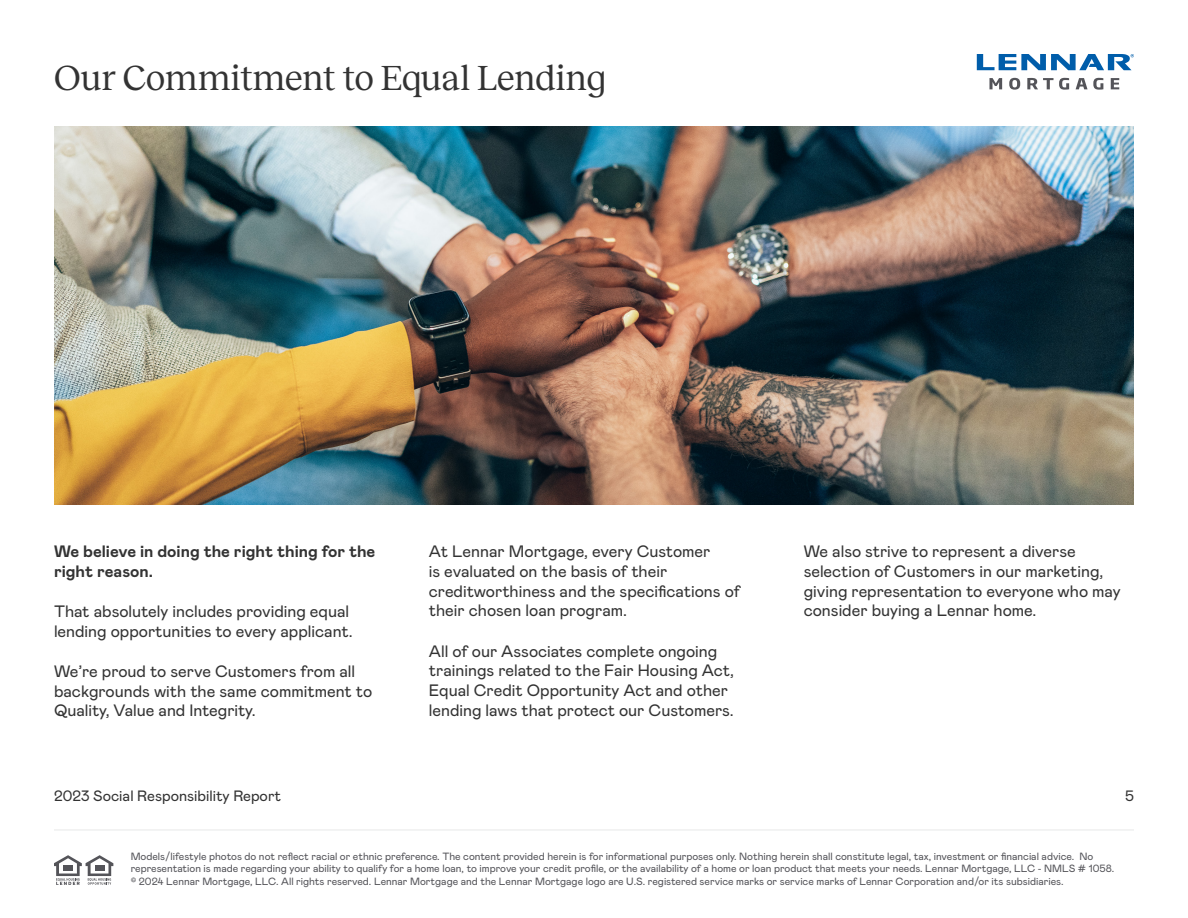
<style>
.page{position:relative;width:1188px;height:918px;background:#fff}
.page>*{position:absolute;margin:0;border:0;box-sizing:border-box;transform-origin:0 0}
.t1{font:36px "Reckless";color:#333}
.t2{font:16.5px/19.8px "Mabry Pro";color:#333}
.t3{font:700 16.5px/19.8px "Mabry Pro";color:#333}
.t4{font:15px "Mabry Pro";color:#333}
.t5{font:10.5px/12.6px "Mabry Pro";color:#545459}
</style>
<div class="page">
<hr style="left:54px;top:829px;width:1080px;height:2px;background:#eff0f0">
<svg style="left:977px;top:54px;width:157px;height:16px"></svg>
<svg style="left:989px;top:78px;width:13px;height:11px"></svg>
<svg style="left:1009px;top:78px;width:11px;height:12px"></svg>
<svg style="left:1027px;top:78px;width:42px;height:12px"></svg>
<svg style="left:1076px;top:78px;width:27px;height:12px"></svg>
<svg style="left:1111px;top:78px;width:8px;height:11px"></svg>
<svg style="left:54px;top:855px;width:59px;height:30px"></svg>
<img style="left:54px;top:127px;width:1080px;height:377px">
<h1 class="t1" style="left:54px;top:51px;width:554px">Our Commitment to Equal Lending</h1>
<p class="t3" style="left:54px;top:541px;width:323px">We believe in doing the right thing for the right reason.</p>
<p class="t2" style="left:54px;top:600px;width:300px">That absolutely includes providing equal lending opportunities to every applicant.</p>
<p class="t2" style="left:54px;top:660px;width:320px">We’re proud to serve Customers from all backgrounds with the same commitment to<br>Quality, Value and Integrity.</p>
<p class="t2" style="left:429px;top:541px;width:313px">At Lennar Mortgage, every Customer<br>is evaluated on the basis of their creditworthiness and the specifications of their chosen loan program.</p>
<p class="t2" style="left:429px;top:640px;width:307px">All of our Associates complete ongoing trainings related to the Fair Housing Act, Equal Credit Opportunity Act and other lending laws that protect our Customers.</p>
<p class="t2" style="left:804px;top:541px;width:319px">We also strive to represent a diverse selection of Customers in our marketing, giving representation to everyone who may consider buying a Lennar home.</p>
<p class="t4" style="left:54px;top:785px;width:229px">2023 Social Responsibility Report</p>
<p class="t4" style="left:1125px;top:785px;width:10px">5</p>
<p class="t5" style="left:131px;top:849px;width:985px">Models/lifestyle photos do not reflect racial or ethnic preference. The content provided herein is for informational purposes only. Nothing herein shall constitute legal, tax, investment or financial advice. No representation is made regarding your ability to qualify for a home loan, to improve your credit profile, or the availability of a home or loan product that meets your needs. Lennar Mortgage, LLC - NMLS # 1058. © 2024 Lennar Mortgage, LLC. All rights reserved. Lennar Mortgage and the Lennar Mortgage logo are U.S. registered service marks or service marks of Lennar Corporation and/or its subsidiaries.</p>
</div>
